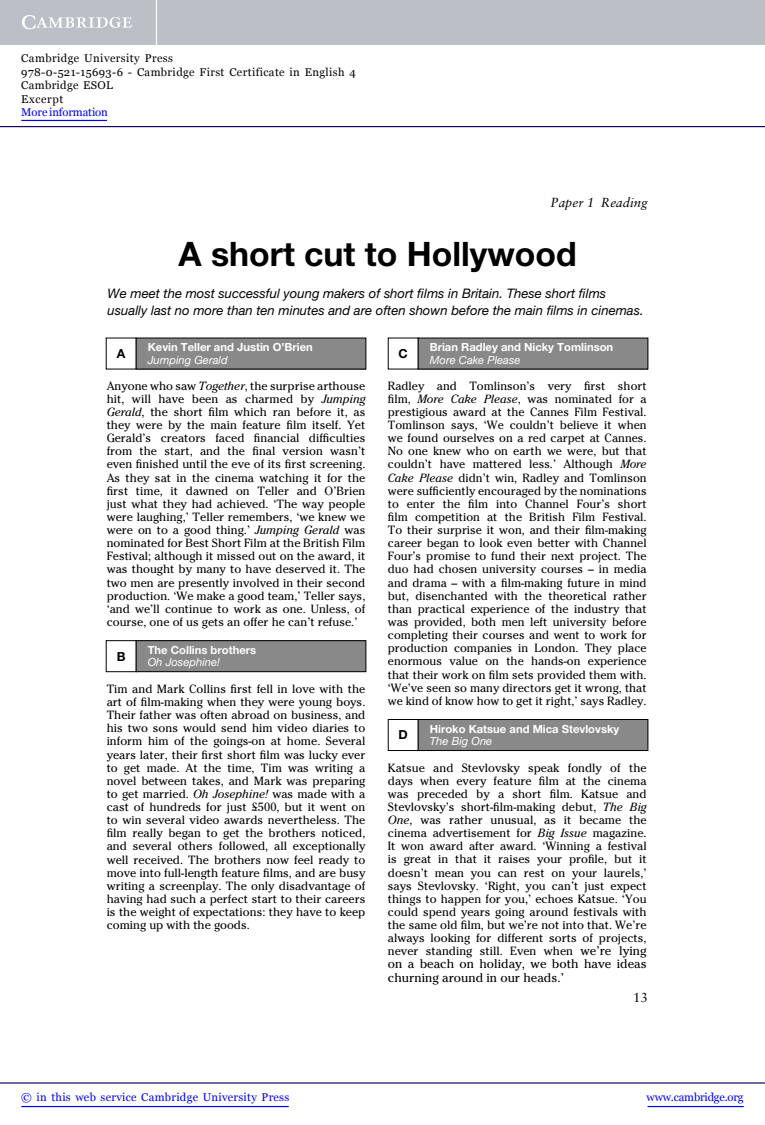
<style>
.page{position:relative;width:765px;height:1125px;background:#fff}
.page>*{position:absolute;margin:0;border:0;box-sizing:border-box;transform-origin:0 0}
.t1{font:700 33.75px "Helvetica Neue LT Std";color:#000}
.t2{font:italic 13.12px/16.2px "Helvetica Neue LT Std";color:#000}
.t3{font:italic 13.12px "Sabon";color:#000}
.t4{font:13.12px "Sabon";color:#000}
.t5{font:12.5px/13.1px "Cheltenham";color:#000}
.t6{font:700 12.5px "Helvetica Neue LT Std";color:#000}
.t7{font:11.88px/13.1px "Cheltenham";color:#000;text-align:justify}
.t8{font:700 11.25px "Helvetica Neue LT Std";color:#fff}
.t9{font:11.25px/13.5px "Georgia";letter-spacing:.035em;color:#000}
.t10{font:italic 11.25px "Helvetica Neue LT Std";color:#fff}
.t11{font:11.25px "Georgia";letter-spacing:.025em;color:#0000f1}
.t12{font:11.25px "Georgia";letter-spacing:-.015em;color:#0000f1}
.t13{font:11.25px "Georgia";letter-spacing:-.01em;color:#0000f1}
.s1{font-style:italic}
.s2{font-size:12.5px}
</style>
<div class="page">
<div style="left:136px;top:338px;width:230px;height:31px;background:#898989"></div>
<div style="left:388px;top:719px;width:31px;height:32px;border:1px solid #000"></div>
<div style="left:418px;top:719px;width:230px;height:32px;background:#898989"></div>
<div style="left:418px;top:719px;width:230px;height:32px;border:1px solid #000"></div>
<div style="left:106px;top:640px;width:31px;height:32px;border:1px solid #000"></div>
<div style="left:136px;top:641px;width:230px;height:31px;background:#898989"></div>
<div style="left:136px;top:640px;width:230px;height:32px;border:1px solid #000"></div>
<div style="left:418px;top:338px;width:230px;height:31px;background:#898989"></div>
<div style="left:0;top:0;width:765px;height:45px;background:#bac0c6"></div>
<svg style="left:22px;top:15px;width:110px;height:14px"></svg>
<hr style="left:156px;top:0;width:1px;height:45px;background:#fff">
<hr style="left:0;top:1082px;width:765px;height:2px;background:#150666">
<hr style="left:648px;top:1106px;width:96px;height:1px;background:#0000f1">
<hr style="left:0;top:126px;width:765px;height:1px;background:#150666">
<hr style="left:21px;top:1106px;width:268px;height:1px;background:#0000f1">
<hr style="left:21px;top:120px;width:86px;height:1px;background:#0000f1">
<p class="t9" style="left:21px;top:52px;width:336px">Cambridge University Press<br>978-0-521-15693-6 - Cambridge First Certificate in English 4<br>Cambridge ESOL<br>Excerpt</p>
<p class="t13" style="left:21px;top:106px;width:88px">More information</p>
<p class="t3" style="left:551px;top:197px;width:98px">Paper 1 Reading</p>
<h1 class="t1" style="left:179px;top:235px;width:400px">A short cut to Hollywood</h1>
<p class="t2" style="left:108px;top:287px;width:538px">We meet the most successful young makers of short films in Britain. These short films usually last no more than ten minutes and are often shown before the main films in cinemas.</p>
<p class="t6" style="left:117px;top:346px;width:10px">A</p>
<p class="t8" style="left:148px;top:341px;width:167px">Kevin Teller and Justin O’Brien</p>
<p class="t10" style="left:148px;top:356px;width:82px">Jumping Gerald</p>
<p class="t7" style="left:107px;top:380px;width:260px">Anyone who saw <span class="s1">Together</span>, the surprise arthouse hit, will have been as charmed by <span class="s1">Jumping Gerald</span>, the short film which ran before it, as they were by the main feature film itself. Yet Gerald’s creators faced financial difficulties from the start, and the final version wasn’t even finished until the eve of its first screening.<br>As they sat in the cinema watching it for the first time, it dawned on Teller and O’Brien just what they had achieved. ‘The way people were laughing,’ Teller remembers, ‘we knew we were on to a good thing.’ <span class="s1">Jumping Gerald</span> was nominated for Best Short Film at the British Film Festival; although it missed out on the award, it was thought by many to have deserved it. The two men are presently involved in their second production. ‘We make a good team,’ Teller says, ‘and we’ll continue to work as one. Unless, of course, one of us gets an offer he can’t refuse.’</p>
<p class="t6" style="left:117px;top:649px;width:10px">B</p>
<p class="t8" style="left:148px;top:643px;width:110px">The Collins brothers</p>
<p class="t10" style="left:148px;top:658px;width:74px">Oh Josephine!</p>
<p class="t7" style="left:107px;top:683px;width:260px">Tim and Mark Collins first fell in love with the art of film- making when they were young boys.<br>Their father was often abroad on business, and his two sons would send him video diaries to inform him of the goings- on at home. Several years later, their first short film was lucky ever to get made. At the time, Tim was writing a novel between takes, and Mark was preparing to get married. <span class="s1">Oh Josephine!</span> was made with a cast of hundreds for just £500, but it went on to win several video awards nevertheless. The film really began to get the brothers noticed, and several others followed, all exceptionally well received. The brothers now feel ready to move into full- length feature films, and are busy writing a screenplay. The only disadvantage of having had such a perfect start to their careers is the weight of expectations: they have to keep coming up with the goods.</p>
<p class="t6" style="left:399px;top:346px;width:11px">C</p>
<p class="t8" style="left:430px;top:341px;width:185px">Brian Radley and Nicky Tomlinson</p>
<p class="t10" style="left:430px;top:356px;width:92px">More Cake Please</p>
<p class="t7" style="left:388px;top:380px;width:260px">Radley and Tomlinson’s very first short film, <span class="s1">More Cake Please</span>, was nominated for a prestigious award at the Cannes Film Festival.<br>Tomlinson says, ‘We couldn’t believe it when we found ourselves on a red carpet at Cannes.<br>No one knew who on earth we were, but that couldn’t have mattered less.’ Although <span class="s1">More Cake Please</span> didn’t win, Radley and Tomlinson were sufficiently encouraged by the nominations to enter the film into Channel Four’s short film competition at the British Film Festival.<br>To their surprise it won, and their film- making career began to look even better with Channel Four’s promise to fund their next project. The duo had chosen university courses – in media and drama – with a film- making future in mind but, disenchanted with the theoretical rather than practical experience of the industry that was provided, both men left university before completing their courses and went to work for production companies in London. They place enormous value on the hands- on experience that their work on film sets provided them with. ‘We’ve seen so many directors get it wrong, that we kind of know how to get it right,’ says Radley.</p>
<p class="t6" style="left:399px;top:728px;width:11px">D</p>
<p class="t8" style="left:430px;top:722px;width:191px">Hiroko Katsue and Mica Stevlovsky</p>
<p class="t10" style="left:430px;top:737px;width:64px">The Big One</p>
<p class="t7" style="left:388px;top:762px;width:260px">Katsue and Stevlovsky speak fondly of the days when every feature film at the cinema was preceded by a short film. Katsue and Stevlovsky’s short-film- making debut, <span class="s1">The Big One</span>, was rather unusual, as it became the cinema advertisement for <span class="s1">Big Issue</span> magazine.<br>It won award after award. ‘Winning a festival is great in that it raises your profile, but it doesn’t mean you can rest on your laurels,’ says Stevlovsky. ‘Right, you can’t just expect things to happen for you,’ echoes Katsue. ‘You could spend years going around festivals with the same old film, but we’re not into that. We’re always looking for different sorts of projects, never standing still. Even when <span class="s2">we’re lying</span></p>
<p class="t5" style="left:388px;top:959px;width:260px">on a beach on holiday, we both have ideas churning around in our heads.’</p>
<p class="t4" style="left:633px;top:992px;width:16px">13</p>
<p class="t11" style="left:21px;top:1091px;width:269px">© in this web service Cambridge University Press</p>
<p class="t12" style="left:647px;top:1091px;width:99px">www.cambridge.org</p>
</div>
